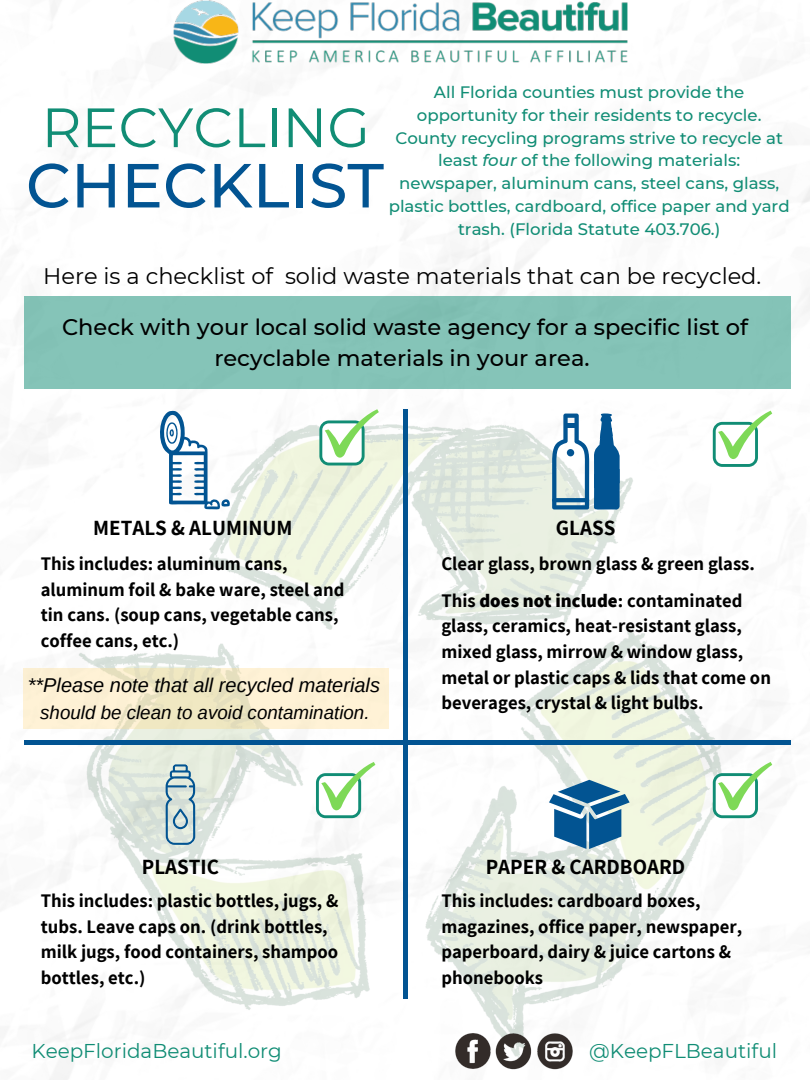
<style>
.page{position:relative;width:810px;height:1080px;background:#fff}
.page>*{position:absolute;margin:0;border:0;box-sizing:border-box;transform-origin:0 0}
.t1{font:500 62.19px "Montserrat";color:#025492}
.t2{font:55.31px "Montserrat";color:#118d75}
.t3{font:500 22.5px/30.9px "Montserrat";color:#000;text-align:center}
.t4{font:22.5px "Montserrat";color:#000}
.t5{font:700 21.12px "Assistant";color:#000}
.t6{font:20px "Montserrat";color:#118d75}
.t7{font:italic 20px "Arimo";color:#000}
.t8{font:700 18.75px/25.7px "Assistant";color:#000}
.t9{font:italic 18.75px "Arimo";color:#000}
.t10{font:500 16.56px/22.9px "Montserrat";color:#118d75;text-align:center}
.s1{font-style:italic}
.s2{font-weight:800}
</style>
<div class="page">
<div style="left:24px;top:296px;width:766px;height:93px;background:#85c4b8"></div>
<img style="left:77px;top:424px;width:647px;height:611px">
<svg style="left:160px;top:411px;width:70px;height:99px"></svg>
<svg style="left:552px;top:413px;width:68px;height:97px"></svg>
<hr style="left:567px;top:424px;width:10px;height:4px;background:#025492">
<svg style="left:552px;top:498px;width:37px;height:4px"></svg>
<div style="left:567px;top:449px;width:7px;height:7px;background:#025492;border-radius:50%"></div>
<svg style="left:132px;top:759px;width:96px;height:96px;background:#d2deda"></svg>
<svg style="left:549px;top:780px;width:81px;height:69px"></svg>
<div style="left:403px;top:409px;width:5px;height:590px;background:#025492"></div>
<div style="left:24px;top:740px;width:766px;height:5px;background:#025492"></div>
<img style="left:452px;top:1012px;width:124px;height:58px">
<img style="left:174px;top:0;width:454px;height:64px">
<svg style="left:319px;top:409px;width:60px;height:56px"></svg>
<svg style="left:713px;top:411px;width:59px;height:56px"></svg>
<svg style="left:316px;top:762px;width:59px;height:56px"></svg>
<svg style="left:713px;top:762px;width:59px;height:56px"></svg>
<svg style="left:23px;top:668px;width:365px;height:61px;background:#f7ecce"></svg>
<p class="t10" style="left:389px;top:80px;width:402px">All Florida counties must provide the opportunity for their residents to recycle.<br>County recycling programs strive to recycle at least <span class="s1">four</span> of the following materials: newspaper, aluminum cans, steel cans, glass, plastic bottles, cardboard, office paper and yard trash. (Florida Statute 403.706.)</p>
<p class="t4" style="left:43px;top:262px;width:720px">Here is a checklist of solid waste materials that can be recycled.</p>
<p class="t3" style="left:62px;top:312px;width:687px">Check with your local solid waste agency for a specific list of recyclable materials in your area.</p>
<h2 class="t2" style="left:42px;top:94px;width:330px">RECYCLING</h2>
<h1 class="t1" style="left:26px;top:147px;width:359px">CHECKLIST</h1>
<p class="t5" style="left:93px;top:513px;width:201px">METALS &amp; ALUMINUM</p>
<p class="t5" style="left:556px;top:513px;width:61px">GLASS</p>
<p class="t8" style="left:41px;top:550px;width:305px">This includes: aluminum cans, aluminum foil &amp; bake ware, steel and tin cans. (soup cans, vegetable cans, coffee cans, etc.)</p>
<p class="t8" style="left:441px;top:545px;width:315px;line-height:36.6px">Clear glass, brown glass &amp; green glass.<br>This <span class="s2">does not include</span>: contaminated</p>
<p class="t8" style="left:441px;top:613px;width:331px">glass, ceramics, heat-resistant glass, mixed glass, mirrow &amp; window glass, metal or plastic caps &amp; lids that come on beverages, crystal &amp; light bulbs.</p>
<p class="t7" style="left:28px;top:674px;width:354px">**Please note that all recycled materials</p>
<p class="t9" style="left:40px;top:702px;width:331px">should be clean to avoid contamination.</p>
<p class="t5" style="left:142px;top:853px;width:79px">PLASTIC</p>
<p class="t5" style="left:486px;top:853px;width:201px">PAPER &amp; CARDBOARD</p>
<p class="t8" style="left:41px;top:887px;width:299px">This includes: plastic bottles, jugs, &amp; tubs. Leave caps on. (drink bottles, milk jugs, food containers, shampoo bottles, etc.)</p>
<p class="t8" style="left:441px;top:887px;width:302px">This includes: cardboard boxes, magazines, office paper, newspaper, paperboard, dairy &amp; juice cartons &amp; phonebooks</p>
<p class="t6" style="left:32px;top:1039px;width:252px">KeepFloridaBeautiful.org</p>
<p class="t6" style="left:589px;top:1039px;width:189px">@KeepFLBeautiful</p>
</div>
